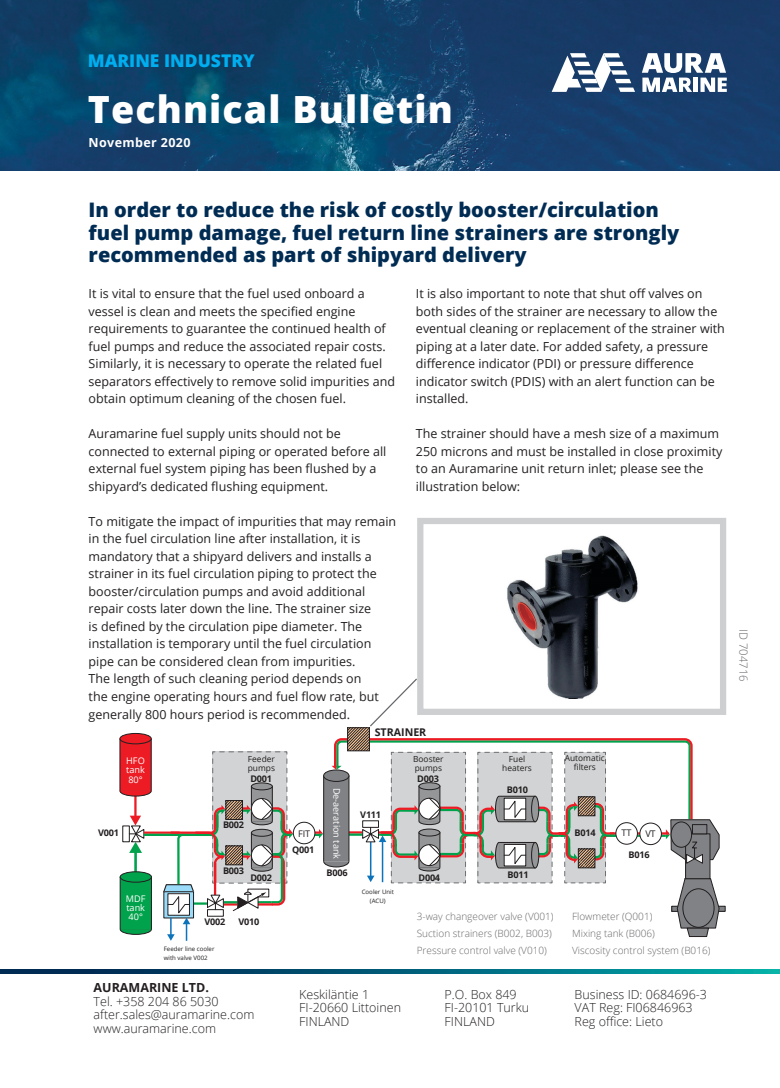
<style>
.page{position:relative;width:780px;height:1088px;background:#fff}
.page>*{position:absolute;margin:0;border:0;box-sizing:border-box;transform-origin:0 0}
.Etukannen_otsikko{font:800 37.5px "Open Sans";letter-spacing:.03em;color:#fff}
.Pääotsikko{font:800 20px/22.5px "Open Sans";color:#002c54}
.Etukannen_teksti{font:800 17.5px "Open Sans";color:#00aeef}
.Leipäteksti{font:12.5px/17.5px "Open Sans";color:#231f20}
.Pääotsikko-2{font:300 12.5px "Open Sans";color:#231f20}
.Pääotsikko-3{font:700 12.5px "Open Sans";color:#231f20}
.Etukannen_otsikko-2{font:700 12.5px "Open Sans";letter-spacing:.03em;color:#fff}
.Kuvateksti{font:300 11.25px "Open Sans";color:#67686b}
.t1{font:700 10.62px "Open Sans";color:#231f20}
.Kuvateksti-2{font:300 10px "Open Sans";color:#67686b}
.t2{font:700 9.12px "Open Sans";letter-spacing:-.025em;color:#231f20}
.t3{font:9.12px/9.1px "Open Sans";color:#fff;text-align:justify}
.t4{font:9.12px "Open Sans";letter-spacing:-.025em;color:#231f20}
.t5{font:8.38px/9.1px "Open Sans";color:#231f20}
.t6{font:6.12px/9.1px "Open Sans";color:#231f20}
</style>
<div class="page">
<svg style="left:373px;top:678px;width:44px;height:44px"></svg>
<img style="left:0;top:0;width:780px;height:170px">
<svg style="left:551px;top:53px;width:175px;height:39px"></svg>
<svg style="left:0;top:969px;width:780px;height:4px;background:#006079"></svg>
<div style="left:122px;top:825px;width:8px;height:17px;border:1px solid #231f20"></div>
<hr style="left:144px;top:831px;width:36px;height:3px;background:#ed1c24">
<hr style="left:144px;top:834px;width:46px;height:2px;background:#00a24b">
<hr style="left:134px;top:796px;width:2px;height:21px;background:#ed1c24">
<div style="left:671px;top:906px;width:54px;height:6px;border:1px solid #231f20"></div>
<hr style="left:134px;top:851px;width:3px;height:21px;background:#00a24b">
<svg style="left:129px;top:816px;width:16px;height:37px"></svg>
<div style="left:293px;top:822px;width:22px;height:22px;border:1px solid #231f20;border-radius:50%"></div>
<div style="left:120px;top:738px;width:32px;height:53px;background:#ed1c24;border:1px solid #231f20"></div>
<div style="left:120px;top:733px;width:31px;height:11px;background:#ed1c24;border-radius:50%"></div>
<div style="left:120px;top:733px;width:32px;height:11px;border:1px solid #231f20;border-radius:50%"></div>
<svg style="left:119px;top:790px;width:33px;height:7px"></svg>
<div style="left:120px;top:877px;width:32px;height:52px;background:#00a24b;border:1px solid #231f20"></div>
<div style="left:120px;top:872px;width:31px;height:10px;background:#00a24b;border-radius:50%"></div>
<div style="left:120px;top:871px;width:32px;height:11px;border:1px solid #231f20;border-radius:50%"></div>
<svg style="left:119px;top:928px;width:33px;height:7px"></svg>
<svg style="left:162px;top:751px;width:131px;height:190px"></svg>
<svg style="left:313px;top:738px;width:406px;height:199px"></svg>
<div style="left:639px;top:823px;width:22px;height:21px;background:#fff;border-radius:50%"></div>
<div style="left:639px;top:823px;width:22px;height:22px;border:1px solid #231f20;border-radius:50%"></div>
<svg style="left:349px;top:729px;width:19px;height:20px"></svg>
<div style="left:347px;top:727px;width:23px;height:24px;border:1px solid #231f20"></div>
<div style="left:417px;top:518px;width:309px;height:197px;border:6px solid #cecfd1"></div>
<img style="left:507px;top:535px;width:131px;height:164px">
<p class="Etukannen_teksti" style="left:88px;top:47px;width:169px">MARINE INDUSTRY</p>
<p class="Etukannen_otsikko" style="left:88px;top:81px;width:366px">Technical Bulletin</p>
<p class="Etukannen_otsikko-2" style="left:89px;top:134px;width:103px">November 2020</p>
<p class="Pääotsikko" style="left:89px;top:197px;width:592px">In order to reduce the risk of costly booster/circulation fuel pump damage, fuel return line strainers are strongly recommended as part of shipyard delivery</p>
<p class="Leipäteksti" style="left:89px;top:285px;width:308px">It is vital to ensure that the fuel used onboard a vessel is clean and meets the specified engine requirements to guarantee the continued health of fuel pumps and reduce the associated repair costs.<br>Similarly, it is necessary to operate the related fuel separators effectively to remove solid impurities and obtain optimum cleaning of the chosen fuel.</p>
<p class="Leipäteksti" style="left:89px;top:425px;width:299px">Auramarine fuel supply units should not be connected to external piping or operated before all external fuel system piping has been flushed by a shipyard’s dedicated flushing equipment.</p>
<p class="Leipäteksti" style="left:89px;top:512px;width:309px">To mitigate the impact of impurities that may remain in the fuel circulation line after installation, it is mandatory that a shipyard delivers and installs a strainer in its fuel circulation piping to protect the booster/circulation pumps and avoid additional repair costs later down the line. The strainer size<br>is defined by the circulation pipe diameter. The installation is temporary until the fuel circulation pipe can be considered clean from impurities.<br>The length of such cleaning period depends on<br>the engine operating hours and fuel flow rate, but generally 800 hours period is recommended.</p>
<p class="Leipäteksti" style="left:416px;top:285px;width:310px">It is also important to note that shut off valves on both sides of the strainer are necessary to allow the eventual cleaning or replacement of the strainer with piping at a later date. For added safety, a pressure difference indicator (PDI) or pressure difference indicator switch (PDIS) with an alert function can be installed.</p>
<p class="Leipäteksti" style="left:416px;top:425px;width:308px">The strainer should have a mesh size of a maximum 250 microns and must be installed in close proximity to an Auramarine unit return inlet; please see the illustration below:</p>
<p class="t3" style="left:126px;top:756px;width:20px">HFO tank 80°</p>
<p class="t2" style="left:98px;top:826px;width:22px">V001</p>
<p class="t3" style="left:126px;top:893px;width:21px">MDF tank 40°</p>
<p class="t1" style="left:375px;top:724px;width:53px">STRAINER</p>
<p class="t5" style="left:248px;top:754px;width:29px">Feeder pumps</p>
<p class="t5" style="left:502px;top:754px;width:31px;text-align:center">Fuel heaters</p>
<p class="t3" style="left:341px;top:787px;width:73px;rotate:90deg">De-aeration tank</p>
<p class="t5" style="left:413px;top:754px;width:32px">Booster pumps</p>
<p class="t2" style="left:250px;top:772px;width:23px">D001</p>
<p class="t2" style="left:417px;top:772px;width:23px">D003</p>
<p class="t2" style="left:506px;top:783px;width:23px">B010</p>
<p class="t2" style="left:360px;top:808px;width:22px">V111</p>
<p class="t2" style="left:223px;top:818px;width:23px">B002</p>
<p class="t2" style="left:223px;top:864px;width:23px">B003</p>
<p class="t4" style="left:298px;top:827px;width:13px">FIT</p>
<p class="t2" style="left:292px;top:843px;width:24px">Q001</p>
<p class="t2" style="left:326px;top:866px;width:23px">B006</p>
<p class="t2" style="left:507px;top:868px;width:23px">B011</p>
<p class="t2" style="left:250px;top:871px;width:23px">D002</p>
<p class="t2" style="left:418px;top:871px;width:23px">D004</p>
<p class="t2" style="left:204px;top:915px;width:22px">V002</p>
<p class="t6" style="left:164px;top:944px;width:52px">Feeder line cooler with valve V002</p>
<p class="t2" style="left:238px;top:915px;width:22px">V010</p>
<p class="t6" style="left:362px;top:887px;width:34px;text-align:center">Cooler Unit (ACU)</p>
<p class="Kuvateksti-2" style="left:417px;top:910px;width:138px">3-way changeover valve (V001)</p>
<p class="Kuvateksti-2" style="left:417px;top:927px;width:137px">Suction strainers (B002, B003)</p>
<p class="Kuvateksti-2" style="left:417px;top:944px;width:132px">Pressure control valve (V010)</p>
<p class="Pääotsikko-3" style="left:94px;top:978px;width:117px">AURAMARINE LTD.</p>
<p class="Pääotsikko-2" style="left:94px;top:992px;width:127px">Tel. +358 204 86 5030</p>
<p class="Pääotsikko-2" style="left:94px;top:1006px;width:162px">after.sales@auramarine.com</p>
<p class="Pääotsikko-2" style="left:94px;top:1020px;width:124px">www.auramarine.com</p>
<p class="Pääotsikko-2" style="left:299px;top:985px;width:71px">Keskiläntie 1</p>
<p class="Pääotsikko-2" style="left:299px;top:999px;width:103px">FI-20660 Littoinen</p>
<p class="Pääotsikko-2" style="left:299px;top:1013px;width:52px">FINLAND</p>
<p class="Pääotsikko-2" style="left:444px;top:985px;width:74px">P.O. Box 849</p>
<p class="Pääotsikko-2" style="left:444px;top:999px;width:86px">FI-20101 Turku</p>
<p class="Pääotsikko-2" style="left:444px;top:1013px;width:52px">FINLAND</p>
<p class="t5" style="left:565px;top:753px;width:41px;text-align:center">Automatic filters</p>
<p class="t2" style="left:574px;top:826px;width:23px">B014</p>
<p class="t4" style="left:621px;top:827px;width:11px">TT</p>
<p class="t4" style="left:645px;top:827px;width:12px">VT</p>
<p class="t2" style="left:628px;top:848px;width:23px">B016</p>
<p class="Kuvateksti-2" style="left:572px;top:910px;width:82px">Flowmeter (Q001)</p>
<p class="Kuvateksti-2" style="left:572px;top:927px;width:84px">Mixing tank (B006)</p>
<p class="Kuvateksti-2" style="left:572px;top:944px;width:140px">Viscosity control system (B016)</p>
<p class="Pääotsikko-2" style="left:574px;top:985px;width:134px">Business ID: 0684696-3</p>
<p class="Pääotsikko-2" style="left:574px;top:999px;width:120px">VAT Reg: FI06846963</p>
<p class="Pääotsikko-2" style="left:574px;top:1013px;width:90px">Reg office: Lieto</p>
<p class="Kuvateksti" style="left:751px;top:629px;width:54px;rotate:90deg">ID 704716</p>
</div>
